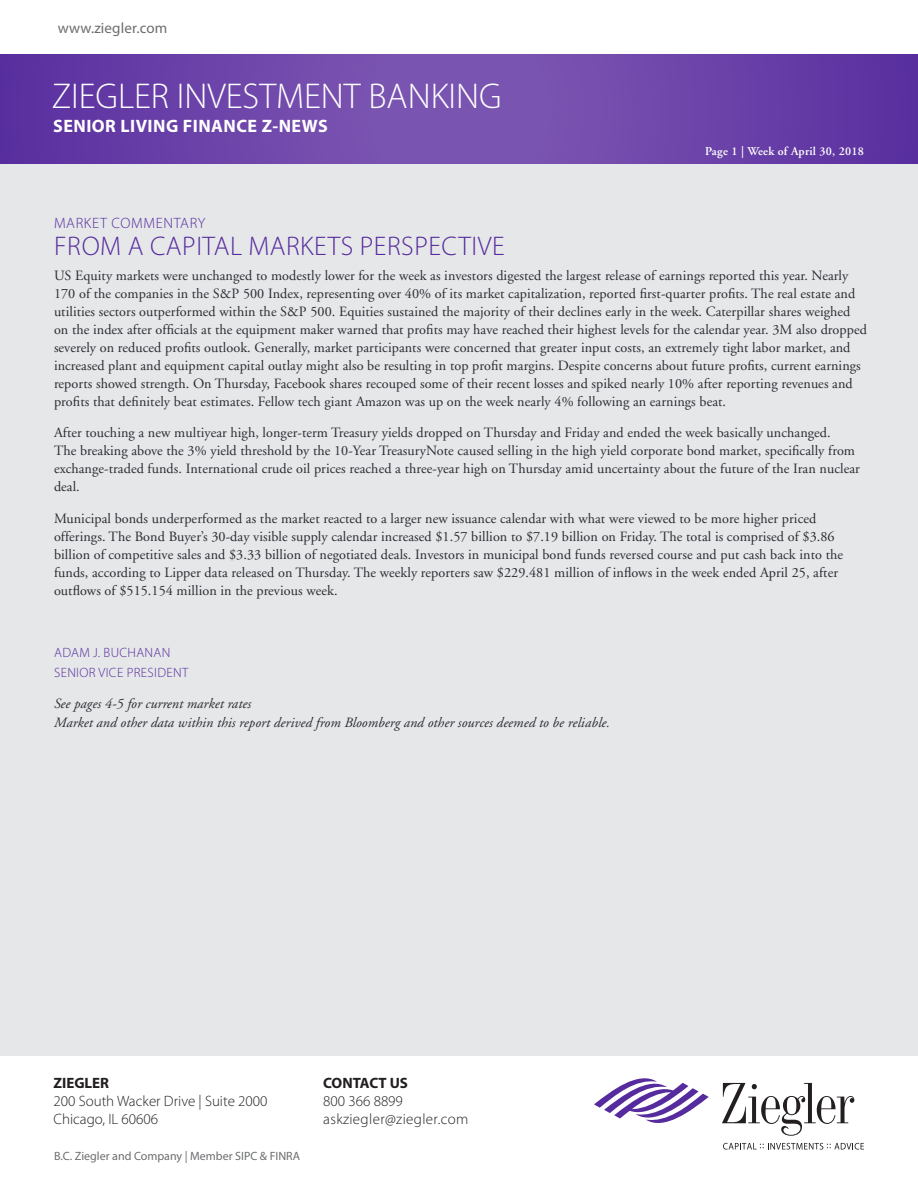
<style>
.page{position:relative;width:918px;height:1188px;background:#fff}
.page>*{position:absolute;margin:0;border:0;box-sizing:border-box;transform-origin:0 0}
.t1{font:300 36px "Myriad Pro";color:#fff}
.t2{font:300 27px "Myriad Pro";letter-spacing:.02em;color:#552b9d}
.t3{font:700 18px "Myriad Pro";letter-spacing:.025em;color:#fff}
.t4{font:300 15px "Myriad Pro";color:#231f20}
.t5{font:300 15px "Myriad Pro";letter-spacing:.025em;color:#231f20}
.t6{font:700 15px "Myriad Pro";color:#231f20}
.t7{font:300 15px "Myriad Pro";letter-spacing:.045em;color:#552b9d}
.t8{font:15px "Myriad Pro";letter-spacing:.01em;color:#6c6d70}
.Normal_text{font:14.1px/18px "Adobe Garamond";letter-spacing:.005em;color:#282c31}
.Normal_text-2{font:italic 14.1px/18.8px "Adobe Garamond";letter-spacing:.005em;color:#282c31}
.Normal_text-3{font:300 13.5px/19.5px "Myriad Pro";letter-spacing:.025em;color:#552b9d}
.t9{font:12px "Myriad Pro";color:#6c6d70}
.Normal_text-4{font:600 12px "Adobe Garamond";letter-spacing:.02em;color:#fff}
</style>
<div class="page">
<svg style="left:0;top:54px;width:918px;height:110px;background:#6c44a9"></svg>
<div style="left:0;top:164px;width:918px;height:891px;background:#e6e7e9"></div>
<svg style="left:723px;top:1143px;width:141px;height:7px"></svg>
<svg style="left:722px;top:1083px;width:132px;height:53px"></svg>
<svg style="left:594px;top:1078px;width:115px;height:45px"></svg>
<p class="t8" style="left:58px;top:19px;width:111px">www.ziegler.com</p>
<p class="t1" style="left:52px;top:74px;width:451px">ZIEGLER INVESTMENT BANKING</p>
<p class="t3" style="left:53px;top:114px;width:276px">SENIOR LIVING FINANCE Z-NEWS</p>
<p class="Normal_text-4" style="left:705px;top:145px;width:160px">Page 1 | Week of April 30, 2018</p>
<p class="t7" style="left:54px;top:214px;width:153px">MARKET COMMENTARY</p>
<p class="t2" style="left:54px;top:230px;width:452px">FROM A CAPITAL MARKETS PERSPECTIVE</p>
<p class="Normal_text" style="left:54px;top:267px;width:815px">US Equity markets were unchanged to modestly lower for the week as investors digested the largest release of earnings reported this year. Nearly 170 of the companies in the S&amp;P 500 Index, representing over 40% of its market capitalization, reported first-quarter profits. The real estate and utilities sectors outperformed within the S&amp;P 500. Equities sustained the majority of their declines early in the week. Caterpillar shares weighed on the index after officials at the equipment maker warned that profits may have reached their highest levels for the calendar year. 3M also dropped severely on reduced profits outlook. Generally, market participants were concerned that greater input costs, an extremely tight labor market, and increased plant and equipment capital outlay might also be resulting in top profit margins. Despite concerns about future profits, current earnings reports showed strength. On Thursday, Facebook shares recouped some of their recent losses and spiked nearly 10% after reporting revenues and profits that definitely beat estimates. Fellow tech giant Amazon was up on the week nearly 4% following an earnings beat.</p>
<p class="Normal_text" style="left:54px;top:424px;width:807px">After touching a new multiyear high, longer-term Treasury yields dropped on Thursday and Friday and ended the week basically unchanged.<br>The breaking above the 3% yield threshold by the 10-Year TreasuryNote caused selling in the high yield corporate bond market, specifically from exchange-traded funds. International crude oil prices reached a three-year high on Thursday amid uncertainty about the future of the Iran nuclear deal.</p>
<p class="Normal_text" style="left:54px;top:510px;width:791px">Municipal bonds underperformed as the market reacted to a larger new issuance calendar with what were viewed to be more higher priced offerings. The Bond Buyer’s 30-day visible supply calendar increased $1.57 billion to $7.19 billion on Friday. The total is comprised of $3.86 billion of competitive sales and $3.33 billion of negotiated deals. Investors in municipal bond funds reversed course and put cash back into the funds, according to Lipper data released on Thursday. The weekly reporters saw $229.481 million of inflows in the week ended April 25, after outflows of $515.154 million in the previous week.</p>
<p class="Normal_text-3" style="left:54px;top:643px;width:136px">ADAM J. BUCHANAN<br>SENIOR VICE PRESIDENT</p>
<p class="Normal_text-2" style="left:54px;top:695px;width:558px">See pages 4-5 for current market rates<br>Market and other data within this report derived from Bloomberg and other sources deemed to be reliable.</p>
<p class="t6" style="left:53px;top:1073px;width:57px">ZIEGLER</p>
<p class="t4" style="left:53px;top:1092px;width:216px">200 South Wacker Drive | Suite 2000</p>
<p class="t4" style="left:53px;top:1110px;width:106px">Chicago, IL 60606</p>
<p class="t9" style="left:54px;top:1149px;width:248px">B.C. Ziegler and Company | Member SIPC &amp; FINRA</p>
<p class="t6" style="left:323px;top:1073px;width:86px">CONTACT US</p>
<p class="t4" style="left:323px;top:1092px;width:81px">800 366 8899</p>
<p class="t5" style="left:323px;top:1110px;width:147px">askziegler@ziegler.com</p>
</div>
